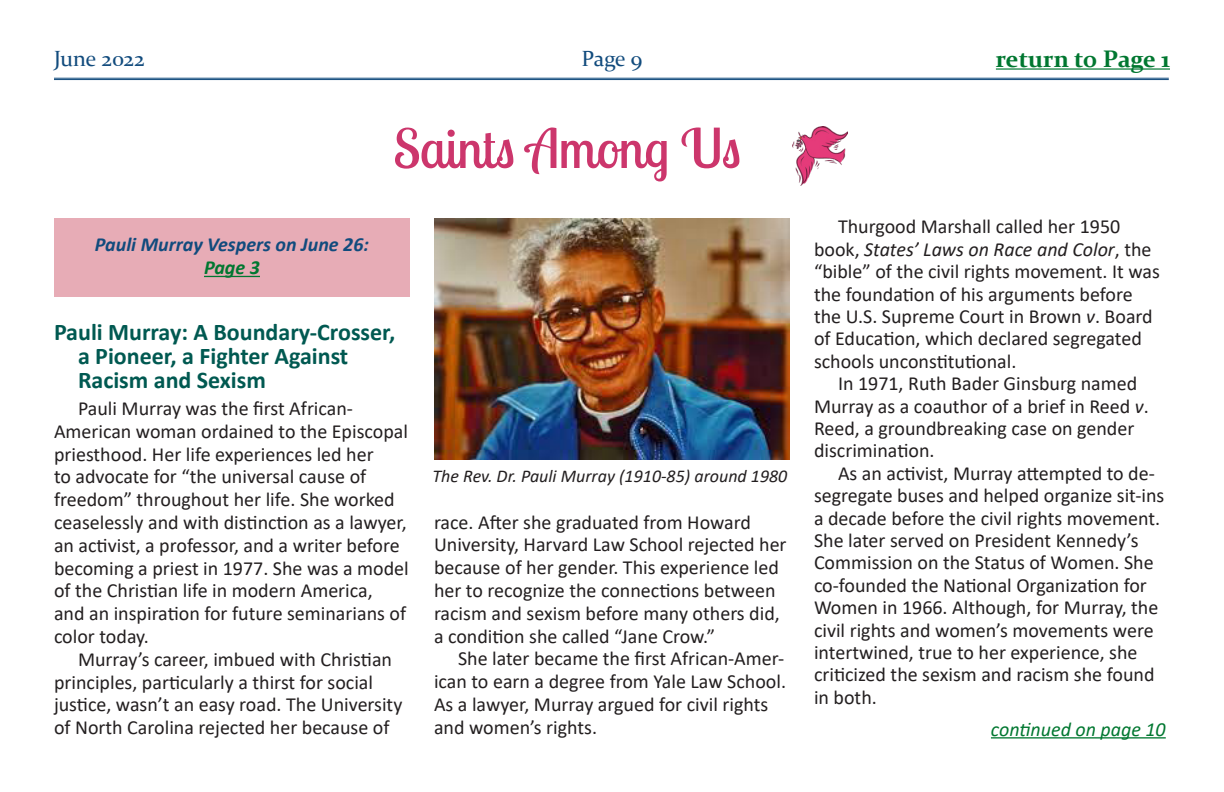
<style>
.page{position:relative;width:1224px;height:792px;background:#fff}
.page>*{position:absolute;margin:0;border:0;box-sizing:border-box;transform-origin:0 0}
.Main_Header_Centered{font:54px "Lobster Two";color:#cc366c}
.SH_-_Teal{font:700 24px/24px "Calibri";color:#005951}
.t1{font:700 24px "Constantia";color:#007730}
.t2{font:22px "Constantia";color:#114b7d}
.BTI_-_1_column{font:20px/22.8px "Calibri";color:#231f20}
.Fucking_Boxed_Cross{font:italic 700 20px/22.8px "Calibri";color:#114b7d;text-align:center}
.Continued_on_Next_Pa{font:italic 20px "Calibri";color:#007730}
.Captions_-_centered{font:italic 18px "Calibri";color:#231f20}
.s1{color:#007730}
.s2{font-style:italic}
</style>
<div class="page">
<hr style="left:54px;top:78px;width:1115px;height:1px;background:#114b7d">
<hr style="left:54px;top:79px;width:1115px;height:1px;background:#114b7d">
<hr style="left:996px;top:68px;width:174px;height:2px;background:#007730">
<hr style="left:991px;top:737px;width:175px;height:2px;background:#007730">
<img style="left:792px;top:126px;width:55px;height:60px">
<div style="left:54px;top:218px;width:356px;height:79px;background:#e7acb6"></div>
<hr style="left:204px;top:276px;width:56px;height:1px;background:#007730">
<img style="left:434px;top:218px;width:356px;height:242px">
<p class="t2" style="left:54px;top:43px;width:92px">June 2022</p>
<p class="t2" style="left:581px;top:43px;width:63px">Page 9</p>
<p class="t1" style="left:996px;top:43px;width:176px">return to Page 1</p>
<p class="Fucking_Boxed_Cross" style="left:95px;top:233px;width:276px">Pauli Murray Vespers on June 26:<br><span class="s1">Page 3</span></p>
<p class="Main_Header_Centered" style="left:393px;top:114px;width:349px">Saints Among Us</p>
<p class="SH_-_Teal" style="left:78px;top:320px;width:319px;text-indent:-24px">Pauli Murray: A Boundary-Crosser, a Pioneer, a Fighter Against<br>Racism and Sexism</p>
<p class="BTI_-_1_column" style="left:54px;top:396px;width:356px;text-indent:24px">Pauli Murray was the first African-American woman ordained to the Episcopal priesthood. Her life experiences led her<br>to advocate for “the universal cause of freedom” throughout her life. She worked ceaselessly and with distinction as a lawyer, an activist, a professor, and a writer before becoming a priest in 1977. She was a model of the Christian life in modern America,<br>and an inspiration for future seminarians of color today.</p>
<p class="BTI_-_1_column" style="left:54px;top:647px;width:350px;text-indent:24px">Murray’s career, imbued with Christian principles, particularly a thirst for social justice, wasn’t an easy road. The University of North Carolina rejected her because of</p>
<p class="Captions_-_centered" style="left:433px;top:463px;width:356px">The Rev. Dr. Pauli Murray (1910-85) around 1980</p>
<p class="BTI_-_1_column" style="left:434px;top:510px;width:354px">race. After she graduated from Howard University, Harvard Law School rejected her because of her gender. This experience led her to recognize the connections between racism and sexism before many others did, a condition she called “Jane Crow.”</p>
<p class="BTI_-_1_column" style="left:434px;top:647px;width:354px;text-indent:24px">She later became the first African-Amer&shy;ican to earn a degree from Yale Law School.<br>As a lawyer, Murray argued for civil rights and women’s rights.</p>
<p class="BTI_-_1_column" style="left:814px;top:215px;width:347px;text-indent:24px">Thurgood Marshall called her 1950 book, <span class="s2">States’ Laws on Race and Color</span>, the “bible” of the civil rights movement. It was the foundation of his arguments before the U.S. Supreme Court in Brown <span class="s2">v</span>. Board of Education, which declared segregated schools unconstitutional.</p>
<p class="BTI_-_1_column" style="left:814px;top:372px;width:336px;text-indent:24px">In 1971, Ruth Bader Ginsburg named<br>Murray as a coauthor of a brief in Reed <span class="s2">v</span>.<br>Reed, a groundbreaking case on gender discrimination.</p>
<p class="BTI_-_1_column" style="left:814px;top:461px;width:352px;text-indent:24px">As an activist, Murray attempted to de&shy;segregate buses and helped organize sit-ins a decade before the civil rights movement.<br>She later served on President Kennedy’s Commission on the Status of Women. She co-founded the National Organization for Women in 1966. Although, for Murray, the civil rights and women’s movements were intertwined, true to her experience, she criticized the sexism and racism she found in both.</p>
<p class="Continued_on_Next_Pa" style="left:991px;top:715px;width:176px">continued on page 10</p>
</div>
